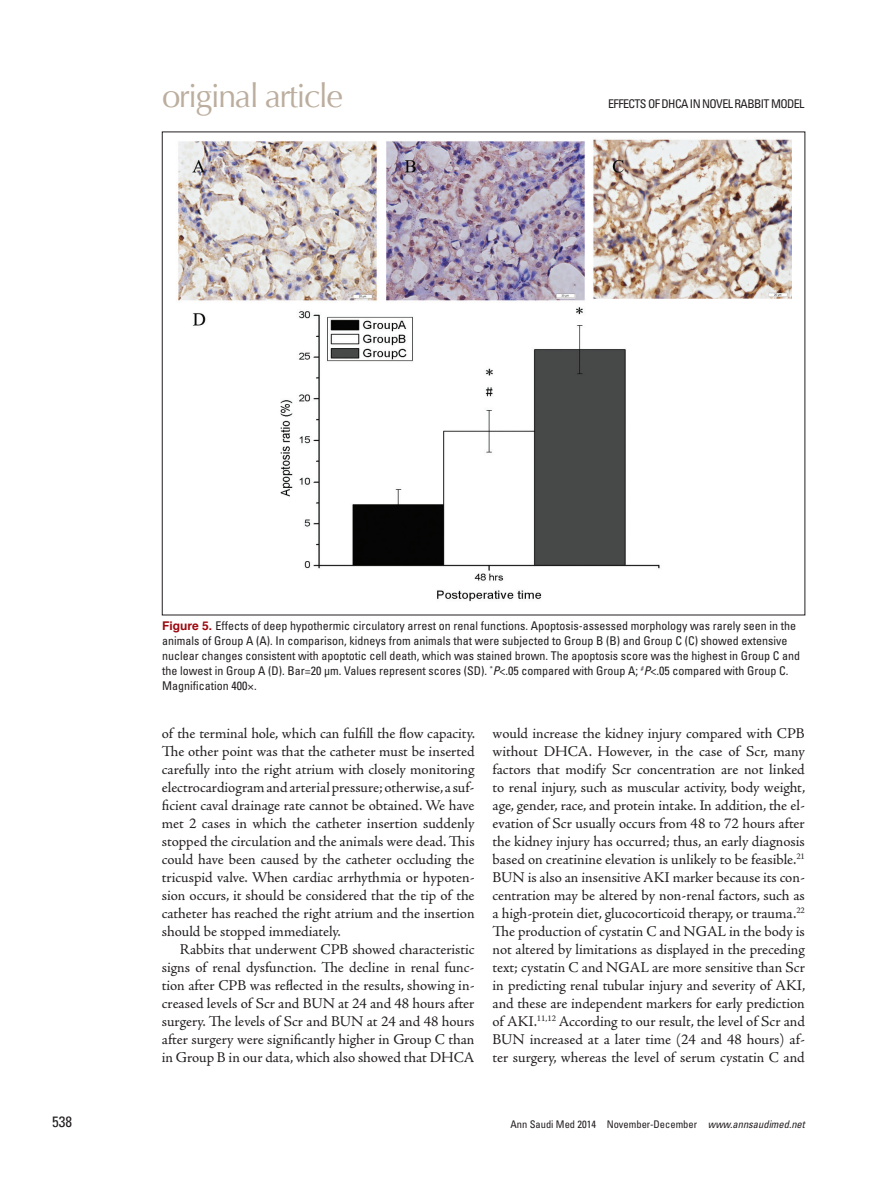
<style>
.page{position:relative;width:893px;height:1191px;background:#fff}
.page>*{position:absolute;margin:0;border:0;box-sizing:border-box;transform-origin:0 0}
.t1{font:33px "Optima";letter-spacing:-.05em;color:#bcae9e}
.t2{font:15px/18px "Adobe Jenson Pro";letter-spacing:-.005em;color:#231f20;text-align:justify}
.t3{font:condensed 15px "Univers LT Std";color:#231f20}
.t4{font:condensed 12px/15px "Univers LT Std";color:#231f20}
.t5{font:condensed 12px "Univers LT Std";letter-spacing:-.05em;color:#231f20}
.t6{font:condensed 10.5px "Univers LT Std";color:#231f20}
.s1{font-family:"Helvetica";font-weight:700;font-stretch:normal;color:#9d070d}
.s2{font-style:italic}
</style>
<div class="page">
<img style="left:178px;top:139px;width:614px;height:463px">
<h1 class="t1" style="left:162px;top:76px;width:182px">original article</h1>
<p class="t5" style="left:608px;top:96px;width:198px">effects of d hca in n ovel rabbit m od el</p>
<p class="t4" style="left:162px;top:618px;width:639px"><span class="s1">Figure 5.</span> Effects of deep hypothermic circulatory arrest on renal functions. Apoptosis-assessed morphology was rarely seen in the animals of Group A (A). I n comparison, kidneys from animals that were subjected to Group B (B) and Group C (C) showed extensive nuclear changes consistent with apoptotic cell death, which was stained brown. The apoptosis score was the highest in Group C and the lowest in Group A (D). Bar=20 µm. Values represent scores (SD). <sup>*</sup><span class="s2">P</span>&lt;.05 compared with Group A; <sup>#</sup><span class="s2">P</span>&lt;.05 compared with Group C.<br>Magnification 400 .</p>
<p class="t2" style="left:162px;top:725px;width:315px">of the terminal hole, which can fulfill the flow capacity.<br>The other point was that the catheter must be inserted carefully into the right atrium with closely monitoring electrocardiogram and arterial pressure; otherwise, a suf&shy;ficient caval drainage rate cannot be obtained. We have met 2 cases in which the catheter insertion suddenly stopped the circulation and the animals were dead. This could have been caused by the catheter occluding the tricuspid valve. When cardiac arrhythmia or hypoten&shy;sion occurs, it should be considered that the tip of the catheter has reached the right atrium and the insertion should be stopped immediately.</p>
<p class="t2" style="left:162px;top:941px;width:314px;text-indent:18px">Rabbits that underwent CPB showed characteristic signs of renal dysfunction. The decline in renal func&shy;tion after CPB was reflected in the results, showing in&shy;creased levels of Scr and BUN at 24 and 48 hours after surgery. The levels of Scr and BUN at 24 and 48 hours after surgery were significantly higher in Group C than in Group B in our data, which also showed that DHCA</p>
<p class="t2" style="left:493px;top:725px;width:314px">would increase the kidney injury compared with CPB without DHCA. However, in the case of Scr, many factors that modify Scr concentration are not linked to renal injury, such as muscular activity, body weight, age, gender, race, and protein intake. In addition, the el&shy;evation of Scr usually occurs from 48 to 72 hours after the kidney injury has occurred; thus, an early diagnosis based on creatinine elevation is unlikely to be feasible.<sup>21<br></sup>BUN is also an insensitive AKI marker because its con&shy;centration may be altered by non-renal factors, such as a high-protein diet, glucocorticoid therapy, or trauma.<sup>22<br></sup>The production of cystatin C and NGAL in the body is not altered by limitations as displayed in the preceding text; cystatin C and NGAL are more sensitive than Scr in predicting renal tubular injury and severity of AKI, and these are independent markers for early prediction of AKI.<sup>11,12</sup> According to our result, the level of Scr and BUN increased at a later time (24 and 48 hours) af&shy;ter surgery, whereas the level of serum cystatin C and</p>
<p class="t3" style="left:52px;top:1111px;width:21px">538</p>
<p class="t6" style="left:510px;top:1118px;width:296px">Ann Saudi Med 2014 November-December <span class="s2">www.annsaudimed.net</span></p>
</div>
